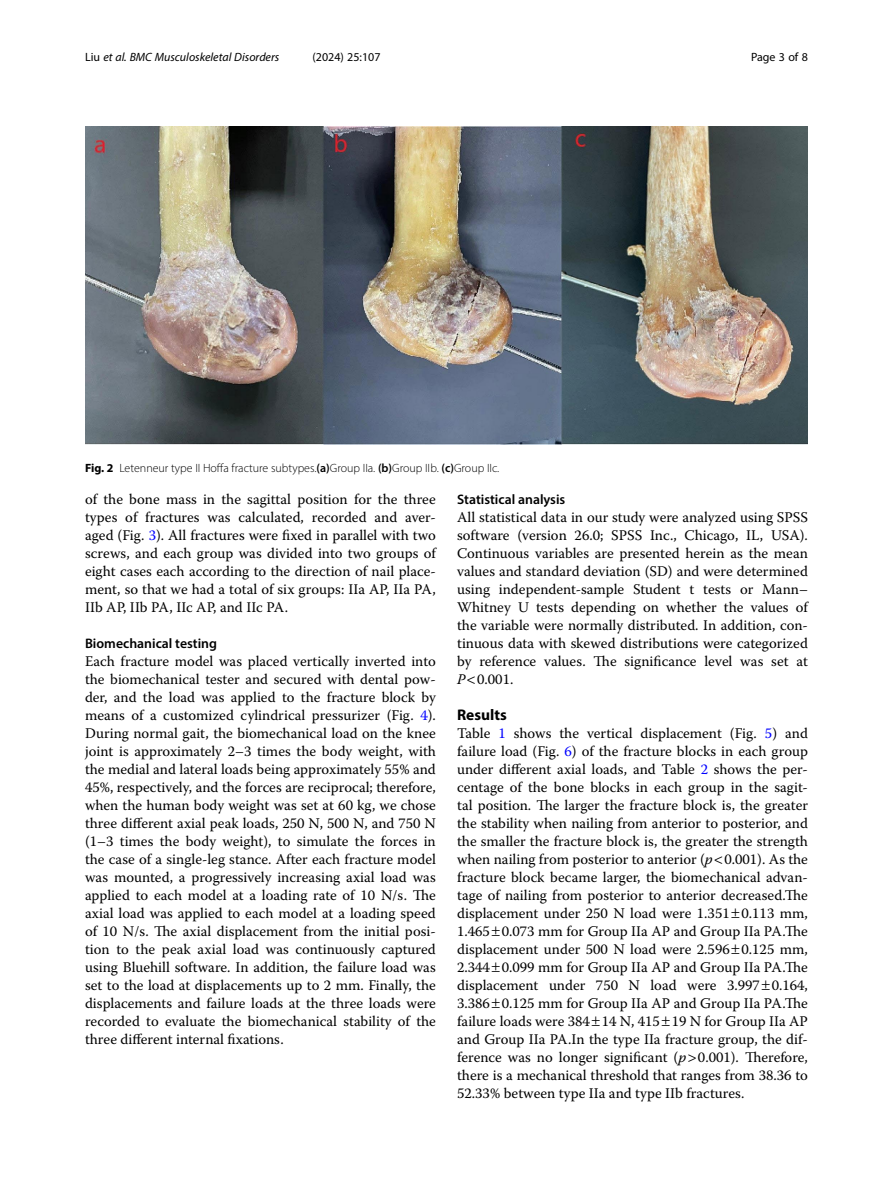
<style>
.page{position:relative;width:893px;height:1191px;background:#fff}
.page>*{position:absolute;margin:0;border:0;box-sizing:border-box;transform-origin:0 0}
.Head_1{font:700 15.45px "Myriad Pro";color:#000}
.Body_Text{font:14.7px/18px "Warnock Pro";color:#000;text-align:justify}
.Head_2{font:600 13.8px "Myriad Pro";color:#000}
.Figure_Caption{font:300 12px "Myriad Pro";color:#000}
.t1{font:italic 12px "Myriad Pro";color:#000}
.t2{font:12px "Myriad Pro";color:#000}
.s1{font-style:normal}
.s2{font-weight:700}
.s3{font-weight:600}
.s4{color:#00f}
.s5{font-style:italic}
</style>
<div class="page">
<img style="left:85px;top:126px;width:723px;height:319px">
<p class="t1" style="left:85px;top:50px;width:196px"><span class="s1">Liu</span> et al. BMC Musculoskeletal Disorders</p>
<p class="t2" style="left:312px;top:50px;width:70px">(2024) 25:107</p>
<p class="t2" style="left:751px;top:50px;width:58px">Page 3 of 8</p>
<p class="Figure_Caption" style="left:85px;top:460px;width:416px"><span class="s2">Fig. 2</span> Letenneur type II Hoffa fracture subtypes.<span class="s3">(a)</span>Group IIa. <span class="s3">(b)</span>Group IIb. <span class="s3">(c)</span>Group IIc.</p>
<p class="Body_Text" style="left:85px;top:490px;width:352px">of the bone mass in the sagittal position for the three types of fractures was calculated, recorded and aver&shy;aged (Fig. <span class="s4">3</span>). All fractures were fixed in parallel with two screws, and each group was divided into two groups of eight cases each according to the direction of nail place&shy;ment, so that we had a total of six groups: IIa AP, IIa PA, IIb AP, IIb PA, IIc AP, and IIc PA.</p>
<p class="Head_2" style="left:85px;top:635px;width:134px">Biomechanical testing</p>
<p class="Body_Text" style="left:85px;top:652px;width:352px">Each fracture model was placed vertically inverted into the biomechanical tester and secured with dental pow&shy;der, and the load was applied to the fracture block by means of a customized cylindrical pressurizer (Fig. <span class="s4">4</span>).<br>During normal gait, the biomechanical load on the knee joint is approximately 2–3 times the body weight, with the medial and lateral loads being approximately 55% and 45%, respectively, and the forces are reciprocal; therefore, when the human body weight was set at 60 kg, we chose three different axial peak loads, 250 N, 500 N, and 750 N (1–3 times the body weight), to simulate the forces in the case of a single-leg stance. After each fracture model was mounted, a progressively increasing axial load was applied to each model at a loading rate of 10 N/s. The axial load was applied to each model at a loading speed of 10 N/s. The axial displacement from the initial posi&shy;tion to the peak axial load was continuously captured using Bluehill software. In addition, the failure load was set to the load at displacements up to 2 mm. Finally, the displacements and failure loads at the three loads were recorded to evaluate the biomechanical stability of the three different internal fixations.</p>
<p class="Head_2" style="left:457px;top:491px;width:110px">Statistical analysis</p>
<p class="Body_Text" style="left:457px;top:508px;width:352px">All statistical data in our study were analyzed using SPSS software (version 26.0; SPSS Inc., Chicago, IL, USA).<br>Continuous variables are presented herein as the mean values and standard deviation (SD) and were determined using independent-sample Student t tests or Mann– Whitney U tests depending on whether the values of the variable were normally distributed. In addition, con&shy;tinuous data with skewed distributions were categorized by reference values. The significance level was set at <span class="s5">P</span> 0.001.</p>
<p class="Head_1" style="left:457px;top:705px;width:51px">Results</p>
<p class="Body_Text" style="left:457px;top:724px;width:352px">Table <span class="s4">1</span> shows the vertical displacement (Fig. <span class="s4">5</span>) and failure load (Fig. <span class="s4">6</span>) of the fracture blocks in each group under different axial loads, and Table <span class="s4">2</span> shows the per&shy;centage of the bone blocks in each group in the sagit&shy;tal position. The larger the fracture block is, the greater the stability when nailing from anterior to posterior, and the smaller the fracture block is, the greater the strength when nailing from posterior to anterior (<span class="s5">p</span> 0.001). As the fracture block became larger, the biomechanical advan&shy;tage of nailing from posterior to anterior decreased.The displacement under 250 N load were 1.351 0.113 mm, 1.465 0.073 mm for Group IIa AP and Group IIa PA.The displacement under 500 N load were 2.596 0.125 mm, 2.344 0.099 mm for Group IIa AP and Group IIa PA.The displacement under 750 N load were 3.997 0.164, 3.386 0.125 mm for Group IIa AP and Group IIa PA.The failure loads were 384 14 N, 415 19 N for Group IIa AP and Group IIa PA.In the type IIa fracture group, the dif&shy;ference was no longer significant (<span class="s5">p</span> 0.001). Therefore, there is a mechanical threshold that ranges from 38.36 to 52.33% between type IIa and type IIb fractures.</p>
</div>
